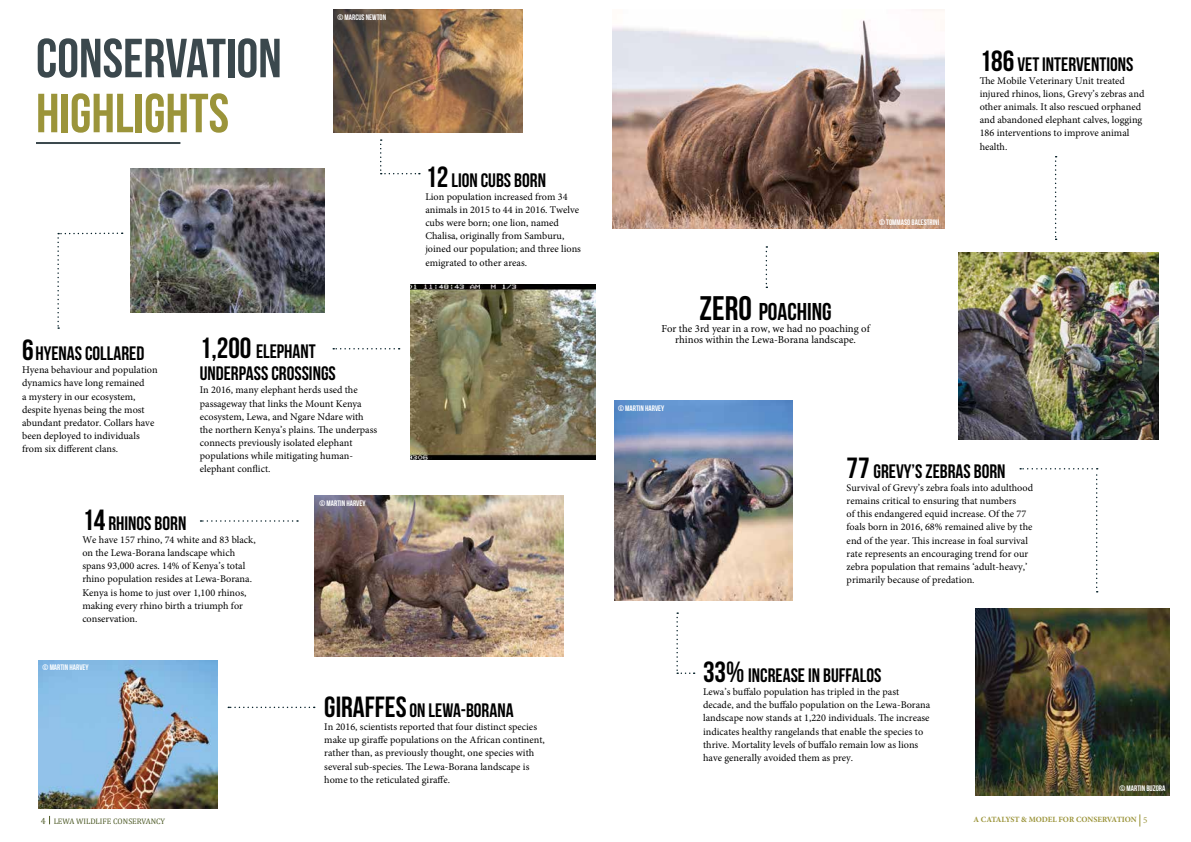
<style>
.page{position:relative;width:1191px;height:842px;background:#fff}
.page>*{position:absolute;margin:0;border:0;box-sizing:border-box;transform-origin:0 0}
.t1{font:55px "Bebas Neue";color:#3b484d}
.t2{font:55px "Bebas Neue";color:#9b943a}
.t3{font:24.3px "Bebas Neue";color:#000}
.t4{font:19.5px/22.4px "Bebas Neue";color:#000}
.t5{font:10.7px/11.7px "Minion Pro";color:#000;text-align:center}
.t6{font:10.2px/13.1px "Minion Pro";color:#000}
.t7{font:8px "Bebas Neue";color:#fff}
.t8{font:700 8px "Minion Pro";letter-spacing:-.015em;color:#9b943a}
.t9{font:8px "Cambria";color:#4e5b28}
.s1{font-size:29.2px}
.s2{font-size:34px}
.s3{font-size:9px}
.s4{font-weight:400;font-size:9px}
</style>
<div class="page">
<svg style="left:1139px;top:814px;width:1px;height:12px"></svg>
<hr style="left:36px;top:142px;width:144px;height:2px;background:#3b484d">
<svg style="left:228px;top:707px;width:87px;height:1px"></svg>
<svg style="left:676px;top:612px;width:18px;height:62px"></svg>
<svg style="left:765px;top:246px;width:2px;height:42px"></svg>
<img style="left:411px;top:284px;width:184px;height:175px">
<svg style="left:1055px;top:156px;width:1px;height:84px"></svg>
<svg style="left:57px;top:232px;width:66px;height:97px"></svg>
<svg style="left:380px;top:139px;width:40px;height:35px"></svg>
<svg style="left:1020px;top:468px;width:77px;height:124px"></svg>
<svg style="left:333px;top:348px;width:66px;height:1px"></svg>
<svg style="left:200px;top:520px;width:98px;height:2px"></svg>
<img style="left:958px;top:252px;width:200px;height:187px">
<img style="left:612px;top:10px;width:332px;height:218px">
<img style="left:333px;top:10px;width:189px;height:122px">
<img style="left:130px;top:168px;width:195px;height:144px">
<img style="left:39px;top:660px;width:179px;height:149px">
<img style="left:314px;top:495px;width:249px;height:162px">
<img style="left:614px;top:401px;width:178px;height:199px">
<img style="left:975px;top:608px;width:194px;height:188px">
<h1 class="t1" style="left:36px;top:28px;width:247px">CONSERVATION</h1>
<h1 class="t2" style="left:36px;top:83px;width:195px">HIGHLIGHTS</h1>
<p class="t7" style="left:337px;top:13px;width:50px">© MARCUS NEWTON</p>
<h3 class="t4" style="left:22px;top:342px;width:124px"><span class="s1">6</span>HYENAS COLLARED</h3>
<p class="t6" style="left:22px;top:363px;width:137px">Hyena behaviour and population dynamics have long remained<br>a mystery in our ecosystem, despite hyenas being the most abundant predator. Collars have been deployed to individuals from six different clans.</p>
<h3 class="t4" style="left:200px;top:340px;width:137px"><span class="s1">1,200</span> ELEPHANT<br>UNDERPASS CROSSINGS</h3>
<p class="t6" style="left:200px;top:384px;width:179px">In 2016, many elephant herds used the passageway that links the Mount Kenya ecosystem, Lewa, and Ngare Ndare with the northern Kenya’s plains. The underpass connects previously isolated elephant populations while mitigating human&shy;elephant conflict.</p>
<p class="t7" style="left:319px;top:499px;width:48px">© MARTIN HARVEY</p>
<h3 class="t4" style="left:82px;top:512px;width:105px"><span class="s1">14</span> RHINOS BORN</h3>
<p class="t6" style="left:82px;top:533px;width:175px">We have 157 rhino, 74 white and 83 black, on the Lewa-Borana landscape which spans 93,000 acres. 14% of Kenya’s total rhino population resides at Lewa-Borana.<br>Kenya is home to just over 1,100 rhinos, making every rhino birth a triumph for conservation.</p>
<p class="t7" style="left:43px;top:663px;width:48px">© MARTIN HARVEY</p>
<h3 class="t4" style="left:425px;top:169px;width:122px"><span class="s1">12</span> LION CUBS BORN</h3>
<p class="t6" style="left:425px;top:190px;width:157px">Lion population increased from 34 animals in 2015 to 44 in 2016. Twelve cubs were born; one lion, named Chalisa, originally from Samburu, joined our population; and three lions emigrated to other areas.</p>
<h3 class="t4" style="left:324px;top:699px;width:191px"><span class="s1">GIRAFFES</span> ON LEWA-BORANA</h3>
<p class="t6" style="left:324px;top:720px;width:222px">In 2016, scientists reported that four distinct species make up giraffe populations on the African continent, rather than, as previously thought, one species with several sub-species. The Lewa-Borana landscape is home to the reticulated giraffe.</p>
<p class="t7" style="left:879px;top:217px;width:62px">© TOMMASO BALESTRINI</p>
<h2 class="t3" style="left:699px;top:298px;width:134px"><span class="s2">ZERO</span> POACHING</h2>
<p class="t5" style="left:661px;top:322px;width:210px">For the 3rd year in a row, we had no poaching of rhinos within the Lewa-Borana landscape.</p>
<p class="t7" style="left:618px;top:404px;width:48px">© MARTIN HARVEY</p>
<h3 class="t4" style="left:979px;top:53px;width:155px"><span class="s1">186</span> VET INTERVENTIONS</h3>
<p class="t6" style="left:979px;top:74px;width:166px">The Mobile Veterinary Unit treated injured rhinos, lions, Grevy’s zebras and other animals. It also rescued orphaned and abandoned elephant calves, logging 186 interventions to improve animal health.</p>
<h3 class="t4" style="left:846px;top:460px;width:160px"><span class="s1">77</span> GREVY’S ZEBRAS BORN</h3>
<p class="t6" style="left:846px;top:481px;width:188px">Survival of Grevy’s zebra foals into adulthood remains critical to ensuring that numbers<br>of this endangered equid increase. Of the 77 foals born in 2016, 68% remained alive by the end of the year. This increase in foal survival rate represents an encouraging trend for our zebra population that remains ‘adult-heavy,’ primarily because of predation.</p>
<h3 class="t4" style="left:703px;top:664px;width:180px"><span class="s1">33%</span> INCREASE IN BUFFALOS</h3>
<p class="t6" style="left:703px;top:685px;width:229px">Lewa’s buffalo population has tripled in the past decade, and the buffalo population on the Lewa-Borana landscape now stands at 1,220 individuals. The increase indicates healthy rangelands that enable the species to thrive. Mortality levels of buffalo remain low as lions have generally avoided them as prey.</p>
<p class="t7" style="left:1119px;top:784px;width:47px">© MARTIN BUZORA</p>
<p class="t9" style="left:41px;top:816px;width:126px"><span class="s3">4</span> LEWA WILDLIFE CONSERVANCY</p>
<p class="t8" style="left:973px;top:814px;width:175px">A CATALYST &amp; MODEL FOR CONSERVATION <span class="s4">5</span></p>
</div>
